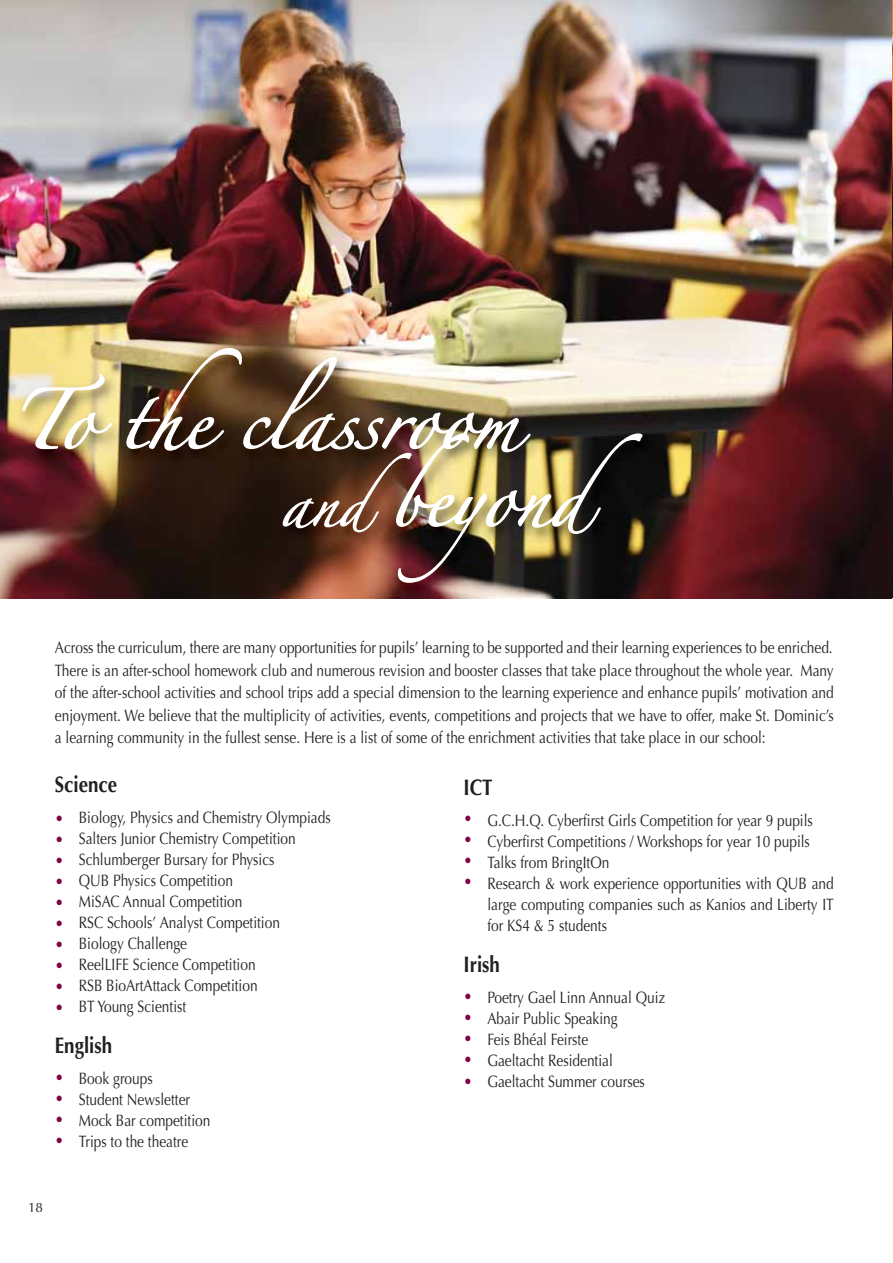
<style>
.page{position:relative;width:893px;height:1263px;background:#fff}
.page>*{position:absolute;margin:0;border:0;box-sizing:border-box;transform-origin:0 0}
.t1{font:53.7px/77.6px "Zapfino";color:#fff}
.t2{font:700 22.5px "Optima";color:#231f20;scale:.83 1}
.t3{font:16.5px/21px "Optima";color:#231f20;scale:.83 1}
.t4{font:16.5px/21px "Optima";color:#7e0443;text-align:justify;scale:.9 1}
.t5{font:13.5px "Optima";color:#231f20}
.s1{font-size:42.45px}
</style>
<div class="page">
<img style="left:890px;top:0;width:2px;height:272px">
<img style="left:0;top:0;width:890px;height:272px">
<img style="left:0;top:598px;width:892px;height:1px">
<img style="left:0;top:272px;width:892px;height:326px">
<h1 class="t1" style="left:280px;top:390px;width:362px;text-indent:-269px">To the classroom <span class="s1">and</span>beyond</h1>
<p class="t3" style="left:55px;top:637px;width:939px;line-height:22.5px;text-align:justify">Across the curriculum, there are many opportunities for pupils’ learning to be supported and their learning experiences to be enriched.<br>There is an after-school homework club and numerous revision and booster classes that take place throughout the whole year. Many of the after-school activities and school trips add a special dimension to the learning experience and enhance pupils’ motivation and enjoyment. We believe that the multiplicity of activities, events, competitions and projects that we have to offer, make St. Dominic’s a learning community in the fullest sense. Here is a list of some of the enrichment activities that take place in our school:</p>
<h2 class="t2" style="left:55px;top:774px;width:77px">Science</h2>
<p class="t3" style="left:79px;top:808px;width:305px">Biology, Physics and Chemistry Olympiads<br>Salters Junior Chemistry Competition<br>Schlumberger Bursary for Physics<br>QUB Physics Competition<br>MiSAC Annual Competition<br>RSC Schools’ Analyst Competition<br>Biology Challenge<br>ReelLIFE Science Competition<br>RSB BioArtAttack Competition<br>BT Young Scientist</p>
<h2 class="t2" style="left:55px;top:1035px;width:70px">English</h2>
<p class="t3" style="left:79px;top:1069px;width:160px">Book groups<br>Student Newsletter<br>Mock Bar competition<br>Trips to the theatre</p>
<p class="t4" style="left:55px;top:809px;width:11px">• • • • • • • • • •</p>
<p class="t4" style="left:55px;top:1068px;width:11px">•</p>
<p class="t4" style="left:55px;top:1089px;width:11px">• • •</p>
<p class="t5" style="left:28px;top:1201px;width:17px">18</p>
<h2 class="t2" style="left:463px;top:777px;width:37px">ICT</h2>
<p class="t3" style="left:487px;top:811px;width:418px">G.C.H.Q. Cyberfirst Girls Competition for year 9 pupils Cyberfirst Competitions / Workshops for year 10 pupils Talks from BringItOn<br>Research &amp; work experience opportunities with QUB and large computing companies such as Kanios and Liberty IT for KS4 &amp; 5 students</p>
<h2 class="t2" style="left:463px;top:954px;width:45px">Irish</h2>
<p class="t3" style="left:487px;top:988px;width:216px">Poetry Gael Linn Annual Quiz<br>Abair Public Speaking<br>Feis Bhéal Feirste<br>Gaeltacht Residential<br>Gaeltacht Summer courses</p>
<p class="t4" style="left:463px;top:809px;width:11px">• • • •</p>
<p class="t4" style="left:463px;top:987px;width:11px">• • • •</p>
<p class="t4" style="left:463px;top:1071px;width:11px">•</p>
</div>
